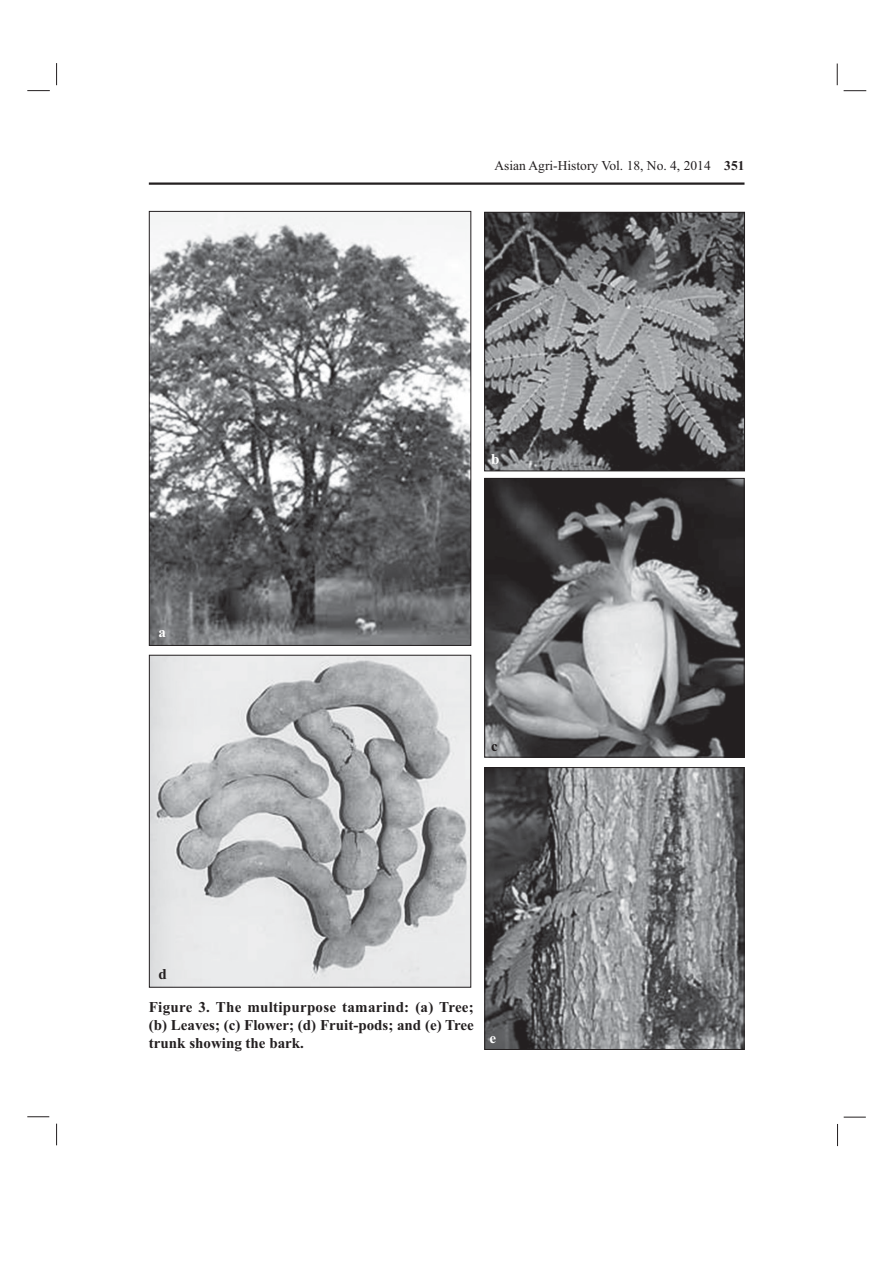
<style>
.page{position:relative;width:893px;height:1263px;background:#fff}
.page>*{position:absolute;margin:0;border:0;box-sizing:border-box;transform-origin:0 0}
.t1{font:700 15px/18px "Times New Roman";color:#231f20;text-align:justify}
.t2{font:700 15px "Times New Roman";color:#fff}
.t3{font:13.5px "Times New Roman";color:#231f20}
.s1{font-weight:700}
</style>
<div class="page">
<svg style="left:56px;top:63px;width:1px;height:22px"></svg>
<svg style="left:27px;top:90px;width:23px;height:1px"></svg>
<svg style="left:56px;top:1124px;width:1px;height:21px"></svg>
<svg style="left:27px;top:1116px;width:22px;height:1px"></svg>
<svg style="left:837px;top:1124px;width:1px;height:22px"></svg>
<svg style="left:843px;top:1117px;width:22px;height:1px"></svg>
<svg style="left:836px;top:64px;width:1px;height:21px"></svg>
<svg style="left:843px;top:90px;width:23px;height:1px"></svg>
<hr style="left:149px;top:182px;width:595px;height:3px;background:#231f20">
<img style="left:486px;top:214px;width:256px;height:255px">
<div style="left:484px;top:212px;width:260px;height:259px;border:1px solid #231f20"></div>
<img style="left:151px;top:213px;width:318px;height:431px">
<div style="left:149px;top:211px;width:322px;height:435px;border:1px solid #231f20"></div>
<img style="left:486px;top:480px;width:256px;height:276px">
<div style="left:484px;top:478px;width:260px;height:280px;border:1px solid #231f20"></div>
<img style="left:151px;top:657px;width:318px;height:329px">
<div style="left:149px;top:655px;width:322px;height:333px;border:1px solid #231f20"></div>
<img style="left:486px;top:769px;width:256px;height:279px">
<div style="left:484px;top:767px;width:260px;height:283px;border:1px solid #231f20"></div>
<p class="t3" style="left:494px;top:160px;width:252px">Asian Agri-History Vol. 18, No. 4, 2014 <span class="s1">351</span></p>
<p class="t2" style="left:158px;top:627px;width:9px">a</p>
<p class="t2" style="left:491px;top:454px;width:10px">b</p>
<p class="t1" style="left:491px;top:739px;width:8px">c</p>
<p class="t1" style="left:158px;top:966px;width:10px">d</p>
<p class="t1" style="left:149px;top:999px;width:326px">Figure 3. The multipurpose tamarind: (a) Tree; (b) Leaves; (c) Flower; (d) Fruit-pods; and (e) Tree trunk showing the bark.</p>
<p class="t2" style="left:489px;top:1033px;width:8px">e</p>
</div>
